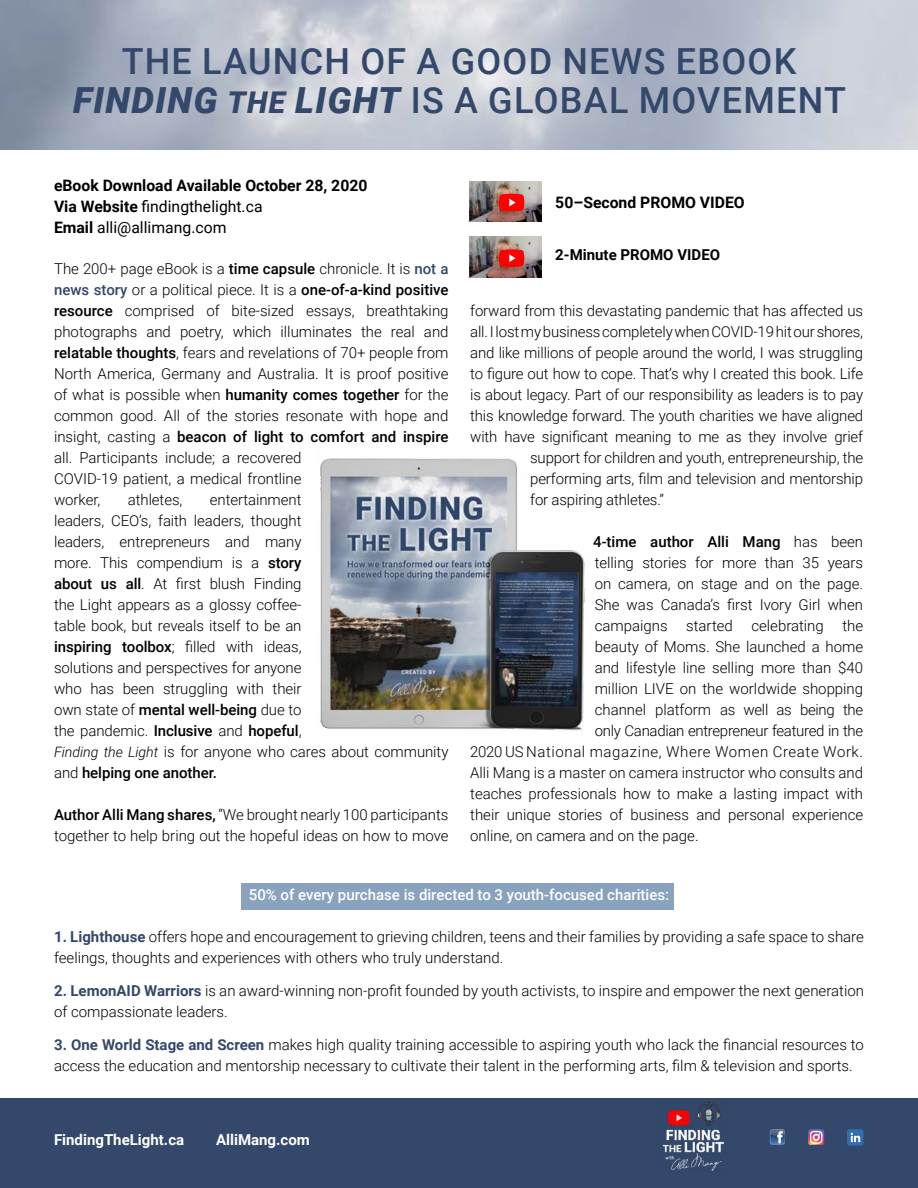
<style>
.page{position:relative;width:918px;height:1188px;background:#fff}
.page>*{position:absolute;margin:0;border:0;box-sizing:border-box;transform-origin:0 0}
.t1{font:500 36px/39px "Roboto";letter-spacing:.035em;color:#33486b;text-align:center}
.t2{font:700 15.75px/21px "Roboto";color:#000}
.t3{font:300 15px/21px "Roboto";color:#000}
.t4{font:500 15px "Roboto";color:#fff}
.t5{font:300 15px "Roboto";letter-spacing:.04em;color:#000}
.t6{font:300 15px "Roboto";letter-spacing:-.02em;color:#000}
.t7{font:700 15px "Roboto";color:#fff}
.t8{font:500 15px "Roboto";color:#000}
.t9{font:700 15px "Roboto";color:#000}
.s1{font-weight:900;font-style:italic}
.s2{font-weight:900;font-style:italic;font-size:30px}
.s3{font-weight:400}
.s4{font-weight:500}
.s5{font-weight:500;color:#33486b}
.s6{font-style:italic;font-size:14.25px}
.s7{font-weight:300}
.s8{font-weight:700;color:#33486b}
</style>
<div class="page">
<div style="left:241px;top:883px;width:433px;height:26px;background:#89a3bf"></div>
<img style="left:320px;top:458px;width:265px;height:273px">
<div style="left:0;top:1098px;width:918px;height:90px;background:#33486b"></div>
<img style="left:470px;top:181px;width:72px;height:41px">
<svg style="left:499px;top:194px;width:25px;height:17px"></svg>
<img style="left:470px;top:237px;width:72px;height:41px">
<svg style="left:499px;top:249px;width:25px;height:18px"></svg>
<img style="left:770px;top:1129px;width:15px;height:2px">
<svg style="left:770px;top:1131px;width:15px;height:14px"></svg>
<img style="left:662px;top:1101px;width:62px;height:70px">
<svg style="left:808px;top:1129px;width:16px;height:16px"></svg>
<svg style="left:847px;top:1129px;width:16px;height:17px"></svg>
<h1 class="t1" style="left:73px;top:41px;width:774px">THE LAUNCH OF A GOOD NEWS EBOOK<br><span class="s1">FINDING</span> <span class="s2">THE</span> <span class="s1">LIGHT</span> IS A GLOBAL MOVEMENT</h1>
<p class="t2" style="left:54px;top:174px;width:315px">eBook Download Available October 28, 2020<br>Via Website <span class="s3">findingthelight.ca<br></span>Email <span class="s3">alli@allimang.com</span></p>
<p class="t3" style="left:54px;top:257px;width:396px">The 200+ page eBook is a <span class="s4">time capsule</span> chronicle. It is <span class="s5">not a news story</span> or a political piece. It is a <span class="s4">one-of-a-kind positive resource</span> comprised of bite-sized essays, breathtaking photographs and poetry, which illuminates the real and <span class="s4">relatable thoughts</span>, fears and revelations of 70+ people from North America, Germany and Australia. It is proof positive of what is possible when <span class="s4">humanity comes together</span> for the common good. All of the stories resonate with hope and insight, casting a <span class="s4">beacon of light to comfort and inspire </span>all. Participants include; a recovered<br>COVID-19 patient, a medical frontline<br>worker,</p>
<p class="t3" style="left:128px;top:488px;width:56px">athletes,</p>
<p class="t3" style="left:54px;top:488px;width:396px;text-indent:156px">entertainment<br>leaders, CEO’s, faith leaders, thought<br>leaders, entrepreneurs and many<br>more. This compendium is a <span class="s4">story<br>about us all</span>. At first blush Finding<br>the Light appears as a glossy coffee-<br>table book, but reveals itself to be an<br><span class="s4">inspiring toolbox</span>; filled with ideas,<br>solutions and perspectives for anyone<br>who has been struggling with their<br>own state of <span class="s4">mental well-being</span> due to<br>the pandemic. <span class="s4">Inclusive</span> and <span class="s4">hopeful</span>,<br><span class="s6">Finding the Light</span> is for anyone who cares about community and <span class="s4">helping one another.</span></p>
<p class="t3" style="left:54px;top:803px;width:396px"><span class="s4">Author Alli Mang shares,</span> “We brought nearly 100 participants together to help bring out the hopeful ideas on how to move</p>
<p class="t2" style="left:555px;top:192px;width:191px">50–Second PROMO VIDEO</p>
<p class="t9" style="left:555px;top:244px;width:166px">2-Minute PROMO VIDEO</p>
<p class="t3" style="left:470px;top:300px;width:394px">forward from this devastating pandemic that has affected us</p>
<p class="t3" style="left:470px;top:321px;width:394px">all. I lost my business completely when COVID-19 hit our shores,</p>
<p class="t3" style="left:470px;top:342px;width:395px">and like millions of people around the world, I was struggling</p>
<p class="t3" style="left:470px;top:363px;width:395px">to figure out how to cope. That’s why I created this book. Life</p>
<p class="t3" style="left:470px;top:384px;width:394px">is about legacy. Part of our responsibility as leaders is to pay</p>
<p class="t3" style="left:470px;top:405px;width:395px">this knowledge forward. The youth charities we have aligned</p>
<p class="t3" style="left:470px;top:426px;width:394px">with have significant meaning to me as they involve grief</p>
<p class="t3" style="left:530px;top:447px;width:334px">support for children and youth, entrepreneurship, the</p>
<p class="t3" style="left:530px;top:468px;width:334px">performing arts, film and television and mentorship</p>
<p class="t3" style="left:530px;top:489px;width:135px">for aspiring athletes.”</p>
<p class="t8" style="left:593px;top:531px;width:271px">4-time author Alli Mang <span class="s7">has been</span></p>
<p class="t3" style="left:595px;top:552px;width:270px">telling stories for more than 35 years</p>
<p class="t3" style="left:595px;top:573px;width:270px">on camera, on stage and on the page.</p>
<p class="t3" style="left:595px;top:594px;width:270px">She was Canada’s first Ivory Girl when</p>
<p class="t3" style="left:595px;top:615px;width:270px">campaigns started celebrating the</p>
<p class="t3" style="left:595px;top:636px;width:270px">beauty of Moms. She launched a home</p>
<p class="t3" style="left:595px;top:657px;width:270px">and lifestyle line selling more than $40</p>
<p class="t3" style="left:595px;top:678px;width:270px">million LIVE on the worldwide shopping</p>
<p class="t3" style="left:595px;top:699px;width:270px">channel platform as well as being the</p>
<p class="t6" style="left:595px;top:720px;width:270px">only Canadian entrepreneur featured in the</p>
<p class="t5" style="left:470px;top:741px;width:394px">2020 US National magazine, Where Women Create Work.</p>
<p class="t3" style="left:470px;top:762px;width:394px">Alli Mang is a master on camera instructor who consults and</p>
<p class="t3" style="left:470px;top:783px;width:395px">teaches professionals how to make a lasting impact with</p>
<p class="t3" style="left:470px;top:804px;width:394px">their unique stories of business and personal experience</p>
<p class="t3" style="left:470px;top:825px;width:230px">online, on camera and on the page.</p>
<p class="t4" style="left:249px;top:884px;width:422px">50% of every purchase is directed to 3 youth-focused charities:</p>
<p class="t3" style="left:54px;top:925px;width:811px"><span class="s8">1. Lighthouse</span> offers hope and encouragement to grieving children, teens and their families by providing a safe space to share feelings, thoughts and experiences with others who truly understand.</p>
<p class="t3" style="left:54px;top:979px;width:811px"><span class="s8">2. LemonAID Warriors</span> is an award-winning non-profit founded by youth activists, to inspire and empower the next generation of compassionate leaders.</p>
<p class="t3" style="left:54px;top:1033px;width:811px"><span class="s8">3. One World Stage and Screen</span> makes high quality training accessible to aspiring youth who lack the financial resources to access the education and mentorship necessary to cultivate their talent in the performing arts, film &amp; television and sports.</p>
<p class="t7" style="left:54px;top:1130px;width:132px">FindingTheLight.ca</p>
<p class="t7" style="left:216px;top:1130px;width:95px">AlliMang.com</p>
</div>
